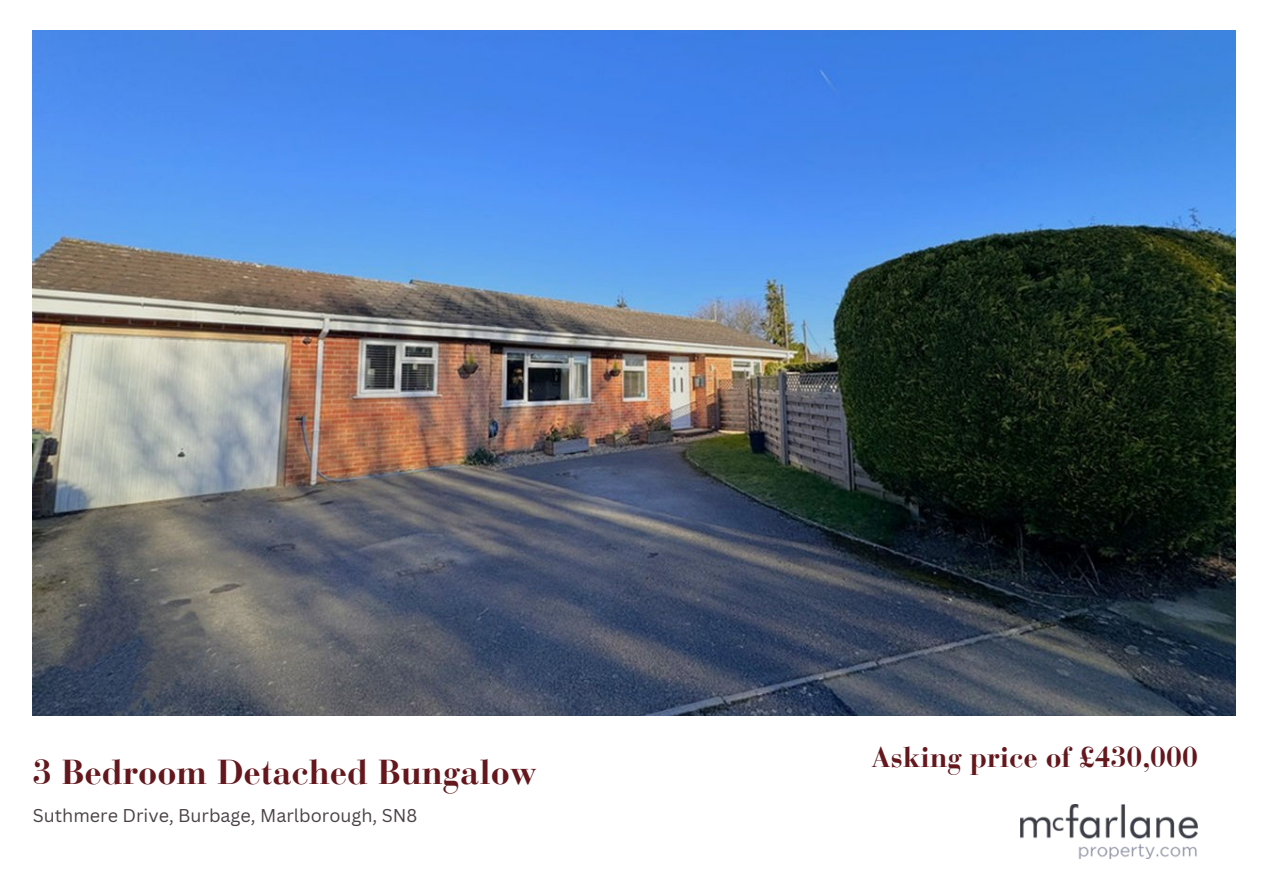
<style>
.page{position:relative;width:1263px;height:894px;background:#fff}
.page>*{position:absolute;margin:0;border:0;box-sizing:border-box;transform-origin:0 0}
.t1{font:700 34.5px "Bauer Bodoni Pro";color:#64171c}
.t2{font:700 28.5px "Bauer Bodoni Pro";color:#64171c}
.t3{font:18px "Canva Sans";color:#4a4247}
</style>
<div class="page">
<img style="left:33px;top:30px;width:1202px;height:685px">
<img style="left:1020px;top:804px;width:178px;height:54px">
<h1 class="t1" style="left:33px;top:749px;width:506px">3 Bedroom Detached Bungalow</h1>
<p class="t3" style="left:33px;top:804px;width:386px">Suthmere Drive, Burbage, Marlborough, SN8</p>
<h2 class="t2" style="left:871px;top:738px;width:328px">Asking price of £430,000</h2>
</div>
